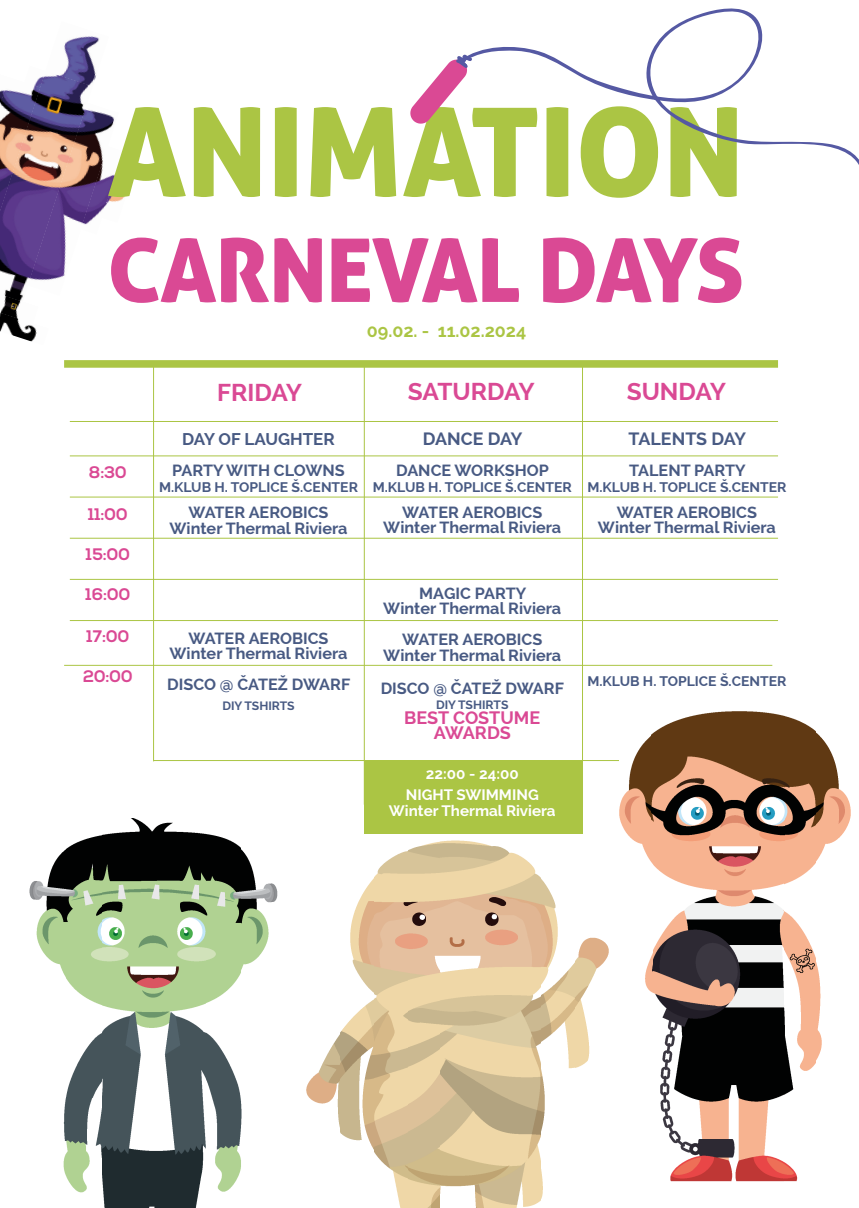
<style>
.page{position:relative;width:859px;height:1208px;background:#fff}
.page>*{position:absolute;margin:0;border:0;box-sizing:border-box;transform-origin:0 0}
.t1{font:123px "Aller Display";color:#abc544}
.t2{font:88px "Aller Display";letter-spacing:-.01em;color:#da4994}
.t3{font:700 24.4px "Raleway";color:#da4994}
.t4{font:700 18px/15px "Raleway";letter-spacing:-.005em;color:#da4994;text-align:center}
.t5{font:700 17.9px "Raleway";color:#abc544}
.t6{font:700 17.8px "Raleway";letter-spacing:-.005em;color:#485a83}
.t7{font:700 17px "Raleway";color:#485a83}
.t8{font:700 16.7px "Nexa";color:#da4994}
.t9{font:700 16.2px "Raleway";color:#485a83}
.t10{font:700 15.2px "Raleway";color:#fff}
.t11{font:700 13.9px "Raleway";color:#485a83}
.t12{font:700 12.1px "Raleway";color:#485a83}
</style>
<div class="page">
<img style="left:0;top:323px;width:37px;height:19px">
<img style="left:0;top:302px;width:21px;height:21px">
<img style="left:0;top:86px;width:88px;height:216px">
<img style="left:0;top:86px;width:40px;height:126px">
<img style="left:28px;top:103px;width:86px;height:192px">
<img style="left:81px;top:146px;width:33px;height:88px">
<img style="left:102px;top:167px;width:24px;height:56px">
<img style="left:0;top:86px;width:9px;height:20px">
<img style="left:24px;top:76px;width:22px;height:12px">
<img style="left:45px;top:36px;width:55px;height:50px">
<svg style="left:471px;top:8px;width:388px;height:157px"></svg>
<svg style="left:410px;top:54px;width:63px;height:71px"></svg>
<div style="left:364px;top:760px;width:218px;height:73px;background:#abc544"></div>
<hr style="left:70px;top:455px;width:708px;height:1px;background:#abc544">
<hr style="left:70px;top:497px;width:708px;height:1px;background:#abc544">
<hr style="left:70px;top:538px;width:708px;height:1px;background:#abc544">
<hr style="left:70px;top:579px;width:708px;height:1px;background:#abc544">
<hr style="left:70px;top:620px;width:708px;height:1px;background:#abc544">
<hr style="left:64px;top:665px;width:708px;height:1px;background:#abc544">
<hr style="left:154px;top:760px;width:616px;height:1px;background:#abc544">
<div style="left:64px;top:360px;width:714px;height:8px;background:#abc544"></div>
<hr style="left:153px;top:365px;width:1px;height:396px;background:#abc544">
<hr style="left:364px;top:364px;width:1px;height:440px;background:#abc544">
<hr style="left:582px;top:366px;width:1px;height:440px;background:#abc544">
<hr style="left:70px;top:421px;width:708px;height:1px;background:#abc544">
<img style="left:101px;top:818px;width:105px;height:390px">
<img style="left:63px;top:1097px;width:38px;height:96px">
<img style="left:206px;top:834px;width:36px;height:358px">
<img style="left:66px;top:835px;width:35px;height:262px">
<img style="left:30px;top:849px;width:36px;height:129px">
<img style="left:241px;top:834px;width:36px;height:158px">
<img style="left:373px;top:840px;width:169px;height:368px">
<img style="left:542px;top:880px;width:34px;height:317px">
<img style="left:339px;top:879px;width:34px;height:269px">
<img style="left:306px;top:1036px;width:33px;height:86px">
<img style="left:576px;top:937px;width:33px;height:131px">
<img style="left:653px;top:711px;width:131px;height:471px">
<img style="left:784px;top:1162px;width:14px;height:20px">
<img style="left:784px;top:715px;width:33px;height:380px">
<img style="left:817px;top:965px;width:5px;height:94px">
<img style="left:645px;top:953px;width:8px;height:40px">
<img style="left:619px;top:733px;width:34px;height:131px">
<img style="left:817px;top:733px;width:33px;height:127px">
<p class="t1" style="left:107px;top:74px;width:638px">ANIMATION</p>
<p class="t2" style="left:107px;top:214px;width:639px">CARNEVAL DAYS</p>
<p class="t5" style="left:367px;top:320px;width:161px">09.02. - 11.02.2024</p>
<p class="t8" style="left:89px;top:462px;width:39px">8:30</p>
<p class="t8" style="left:88px;top:504px;width:41px">11:00</p>
<p class="t8" style="left:86px;top:544px;width:46px">15:00</p>
<p class="t8" style="left:85px;top:584px;width:46px">16:00</p>
<p class="t8" style="left:87px;top:626px;width:44px">17:00</p>
<p class="t8" style="left:83px;top:666px;width:51px">20:00</p>
<p class="t3" style="left:217px;top:378px;width:86px">FRIDAY</p>
<p class="t3" style="left:408px;top:378px;width:128px">SATURDAY</p>
<p class="t3" style="left:627px;top:377px;width:101px">SUNDAY</p>
<p class="t7" style="left:182px;top:429px;width:154px">DAY OF LAUGHTER</p>
<p class="t9" style="left:172px;top:461px;width:174px">PARTY WITH CLOWNS</p>
<p class="t11" style="left:159px;top:479px;width:201px">M.KLUB H. TOPLICE Š.CENTER</p>
<p class="t9" style="left:189px;top:503px;width:142px">WATER AEROBICS</p>
<p class="t9" style="left:170px;top:518px;width:180px">Winter Thermal Riviera</p>
<p class="t6" style="left:423px;top:428px;width:101px">DANCE DAY</p>
<p class="t9" style="left:396px;top:461px;width:154px">DANCE WORKSHOP</p>
<p class="t11" style="left:373px;top:479px;width:201px">M.KLUB H. TOPLICE Š.CENTER</p>
<p class="t9" style="left:402px;top:503px;width:142px">WATER AEROBICS</p>
<p class="t9" style="left:383px;top:518px;width:180px">Winter Thermal Riviera</p>
<p class="t6" style="left:628px;top:428px;width:119px">TALENTS DAY</p>
<p class="t9" style="left:629px;top:461px;width:118px">TALENT PARTY</p>
<p class="t11" style="left:587px;top:479px;width:201px">M.KLUB H. TOPLICE Š.CENTER</p>
<p class="t9" style="left:617px;top:503px;width:142px">WATER AEROBICS</p>
<p class="t9" style="left:598px;top:518px;width:180px">Winter Thermal Riviera</p>
<p class="t9" style="left:189px;top:628px;width:142px">WATER AEROBICS</p>
<p class="t9" style="left:170px;top:644px;width:180px">Winter Thermal Riviera</p>
<p class="t9" style="left:167px;top:675px;width:185px">DISCO @ ČATEŽ DWARF</p>
<p class="t12" style="left:222px;top:699px;width:74px">DIY TSHIRTS</p>
<p class="t9" style="left:419px;top:584px;width:109px">MAGIC PARTY</p>
<p class="t9" style="left:383px;top:599px;width:180px">Winter Thermal Riviera</p>
<p class="t9" style="left:402px;top:630px;width:142px">WATER AEROBICS</p>
<p class="t9" style="left:383px;top:646px;width:180px">Winter Thermal Riviera</p>
<p class="t9" style="left:381px;top:679px;width:185px">DISCO @ ČATEŽ DWARF</p>
<p class="t12" style="left:436px;top:698px;width:74px">DIY TSHIRTS</p>
<p class="t4" style="left:404px;top:710px;width:138px">BEST COSTUME<br>AWARDS</p>
<p class="t10" style="left:426px;top:765px;width:94px">22:00 - 24:00</p>
<p class="t10" style="left:406px;top:786px;width:134px">NIGHT SWIMMING</p>
<p class="t10" style="left:389px;top:802px;width:168px">Winter Thermal Riviera</p>
<p class="t11" style="left:587px;top:673px;width:201px">M.KLUB H. TOPLICE Š.CENTER</p>
</div>
